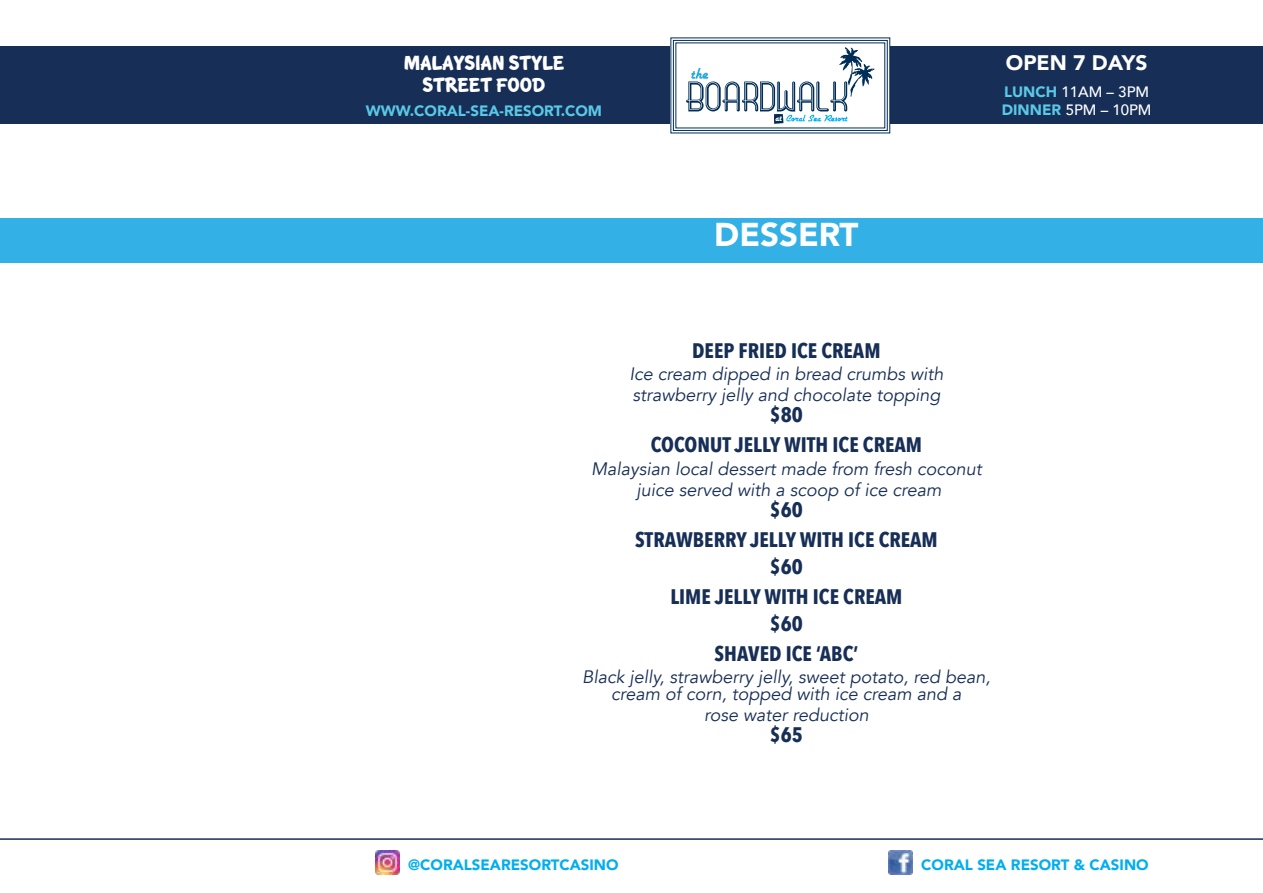
<style>
.page{position:relative;width:1263px;height:893px;background:#fff}
.page>*{position:absolute;margin:0;border:0;box-sizing:border-box;transform-origin:0 0}
.t1{font:900 33px "Avenir";color:#fff}
.t2{font:700 21px/30px "Avenir Next Condensed";color:#172e56;text-align:center}
.t3{font:21px/21.6px "KTF Roadbrush";color:#fff;text-align:center}
.t4{font:900 21px "Avenir";color:#fff}
.t5{font:italic 18px/21px "Avenir";color:#172e56;text-align:center}
.t6{font:900 15px "Avenir";color:#00aeef}
.t7{font:500 15px/18px "Avenir";color:#fff}
.t8{font:900 15px "Avenir";color:#59c9e6}
.s1{font-weight:900;color:#59c9e6}
</style>
<div class="page">
<div style="left:0;top:47px;width:1263px;height:77px;background:#172e56"></div>
<svg style="left:670px;top:37px;width:221px;height:97px"></svg>
<hr style="left:0;top:838px;width:1263px;height:2px;background:#172e56">
<img style="left:889px;top:850px;width:24px;height:24px">
<img style="left:376px;top:850px;width:24px;height:24px">
<div style="left:0;top:218px;width:1263px;height:45px;background:#33b0e5"></div>
<p class="t3" style="left:404px;top:52px;width:162px">MALAYSIAN STYLE<br>STREET FOOD</p>
<p class="t8" style="left:366px;top:98px;width:238px">WWW.CORAL-SEA-RESORT.COM</p>
<p class="t4" style="left:1006px;top:45px;width:143px">OPEN 7 DAYS</p>
<p class="t7" style="left:1002px;top:82px;width:151px"><span class="s1">LUNCH</span> 11AM – 3PM<br><span class="s1">DINNER</span> 5PM – 10PM</p>
<h1 class="t1" style="left:714px;top:206px;width:146px">DESSERT</h1>
<p class="t2" style="left:692px;top:335px;width:190px">DEEP FRIED ICE CREAM</p>
<p class="t5" style="left:629px;top:364px;width:316px;text-align:left">Ice cream dipped in bread crumbs with strawberry jelly and chocolate topping</p>
<p class="t2" style="left:651px;top:400px;width:273px">$80<br>COCONUT JELLY WITH ICE CREAM</p>
<p class="t5" style="left:591px;top:458px;width:392px">Malaysian local dessert made from fresh coconut juice served with a scoop of ice cream</p>
<p class="t2" style="left:635px;top:494px;width:304px">$60<br>STRAWBERRY JELLY WITH ICE CREAM</p>
<p class="t2" style="left:670px;top:551px;width:234px">$60<br>LIME JELLY WITH ICE CREAM</p>
<p class="t2" style="left:714px;top:608px;width:145px">$60<br>SHAVED ICE ‘ABC’</p>
<p class="t5" style="left:582px;top:669px;width:410px;line-height:16.5px">Black jelly, strawberry jelly, sweet potato, red bean, cream of corn, topped with ice cream and a</p>
<p class="t5" style="left:704px;top:704px;width:166px">rose water reduction</p>
<p class="t2" style="left:770px;top:719px;width:35px">$65</p>
<p class="t6" style="left:408px;top:852px;width:212px">@CORALSEARESORTCASINO</p>
<p class="t6" style="left:921px;top:852px;width:229px">CORAL SEA RESORT &amp; CASINO</p>
</div>
